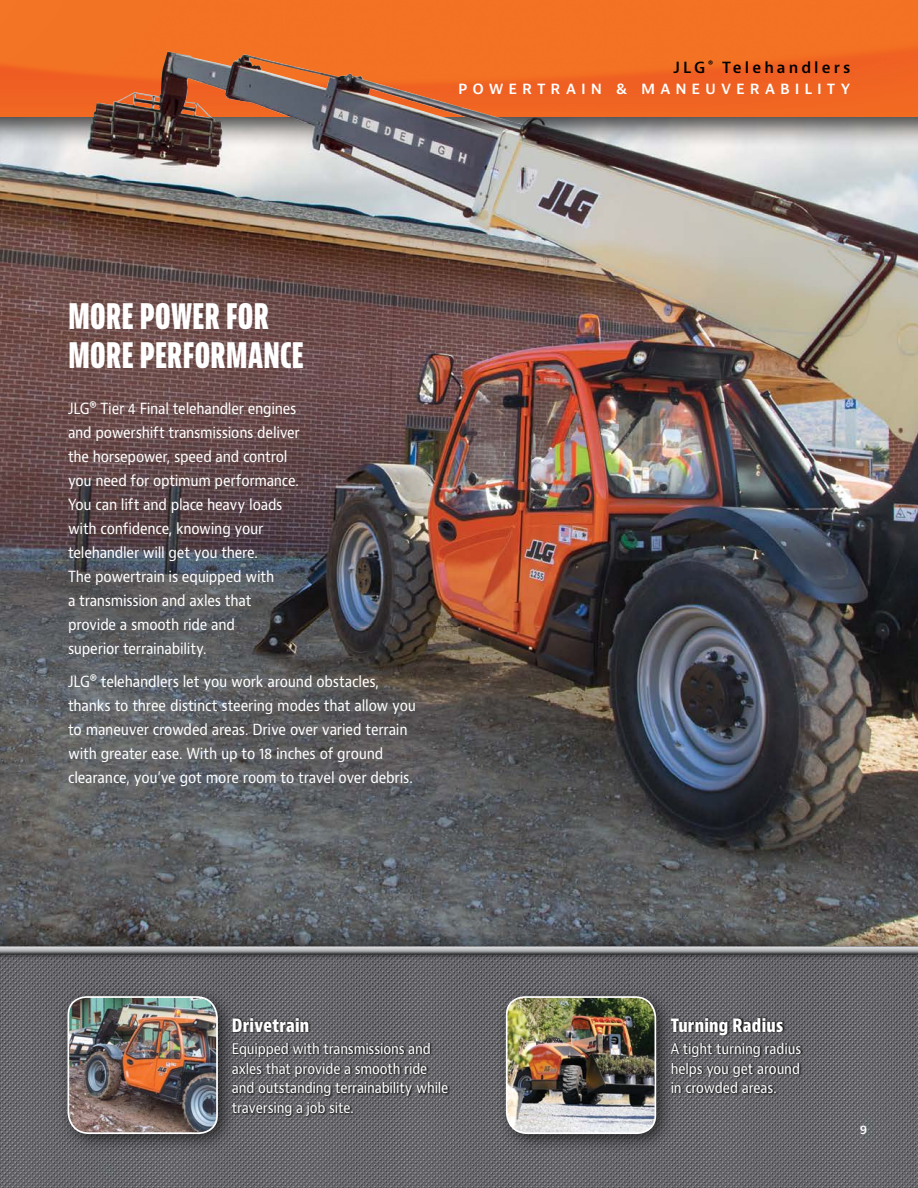
<style>
.page{position:relative;width:918px;height:1188px;background:#fff}
.page>*{position:absolute;margin:0;border:0;box-sizing:border-box;transform-origin:0 0}
.jlg-H1{font:800 extra-condensed 37.5px/39px "Bernino Sans";letter-spacing:-.01em;color:#fff}
.jlg-SH3_Rev{font:800 condensed 18px "Bernino Sans";letter-spacing:.01em;color:#fff;scale:.95 1}
.jlg-BC1{font:15px/24px "Bernino Sans";letter-spacing:-.015em;color:#fff;scale:.9 1}
.jlg-Eyebrow_Rt{font:600 15px "Bernino Sans";letter-spacing:.335em;color:#fff}
.jlg-Eyebrow_Bold_Rig{font:600 15px "Bernino Sans";letter-spacing:.205em;color:#000}
.jlg-BC2-Rev{font:14.25px/19.5px "Bernino Sans";letter-spacing:-.015em;color:#fff;scale:.9 1}
.jlg-Page_Rt{font:600 12px "Bernino Sans";color:#fff}
</style>
<div class="page">
<img style="left:0;top:149px;width:918px;height:772px">
<div style="left:0;top:0;width:918px;height:149px;background:#000;opacity:.75"></div>
<img style="left:0;top:0;width:918px;height:117px">
<div style="left:0;top:921px;width:918px;height:267px;background:#000;opacity:.75"></div>
<img style="left:0;top:959px;width:918px;height:229px">
<div style="left:0;top:945px;width:918px;height:14px;background:#000;opacity:.45"></div>
<div style="left:0;top:941px;width:918px;height:14px;background:#fff;opacity:.75"></div>
<div style="left:0;top:944px;width:918px;height:11px;background:#000;opacity:.75"></div>
<div style="left:495px;top:986px;width:181px;height:168px;background:#000;opacity:.62"></div>
<img style="left:505px;top:995px;width:152px;height:140px">
<div style="left:57px;top:986px;width:181px;height:168px;background:#000;opacity:.62"></div>
<img style="left:67px;top:995px;width:152px;height:140px">
<svg style="left:231px;top:1017px;width:219px;height:101px;background:#59585d"></svg>
<svg style="left:670px;top:1017px;width:133px;height:79px;background:#545357"></svg>
<img style="left:88px;top:51px;width:435px;height:180px">
<p class="jlg-Eyebrow_Bold_Rig" style="left:673px;top:58px;width:179px">JLG <sup>®</sup> Telehandlers</p>
<p class="jlg-Eyebrow_Rt" style="left:458px;top:79px;width:394px">POWERTRAIN &amp; MANEUVERABILITY</p>
<p class="jlg-H1" style="left:68px;top:297px;width:238px">MORE POWER FOR<br>MORE PERFORMANCE</p>
<p class="jlg-BC1" style="left:68px;top:396px;width:259px">JLG® Tier 4 Final telehandler engines and powershift transmissions deliver the horsepower, speed and control you need for optimum performance.<br>You can lift and place heavy loads with confidence, knowing your telehandler will get you there.<br>The powertrain is equipped with<br>a transmission and axles that provide a smooth ride and<br>superior terrainability.</p>
<p class="jlg-BC1" style="left:68px;top:669px;width:388px">JLG® telehandlers let you work around obstacles, thanks to three distinct steering modes that allow you to maneuver crowded areas. Drive over varied terrain with greater ease. With up to 18 inches of ground clearance, you’ve got more room to travel over debris.</p>
<p class="jlg-SH3_Rev" style="left:232px;top:1014px;width:83px">Drivetrain</p>
<p class="jlg-BC2-Rev" style="left:232px;top:1039px;width:242px">Equipped with transmissions and axles that provide a smooth ride and outstanding terrainability while traversing a job site.</p>
<p class="jlg-SH3_Rev" style="left:671px;top:1014px;width:120px">Turning Radius</p>
<p class="jlg-BC2-Rev" style="left:671px;top:1039px;width:147px;text-align:justify">A tight turning radius helps you get around in crowded areas.</p>
<p class="jlg-Page_Rt" style="left:860px;top:1122px;width:9px">9</p>
</div>
